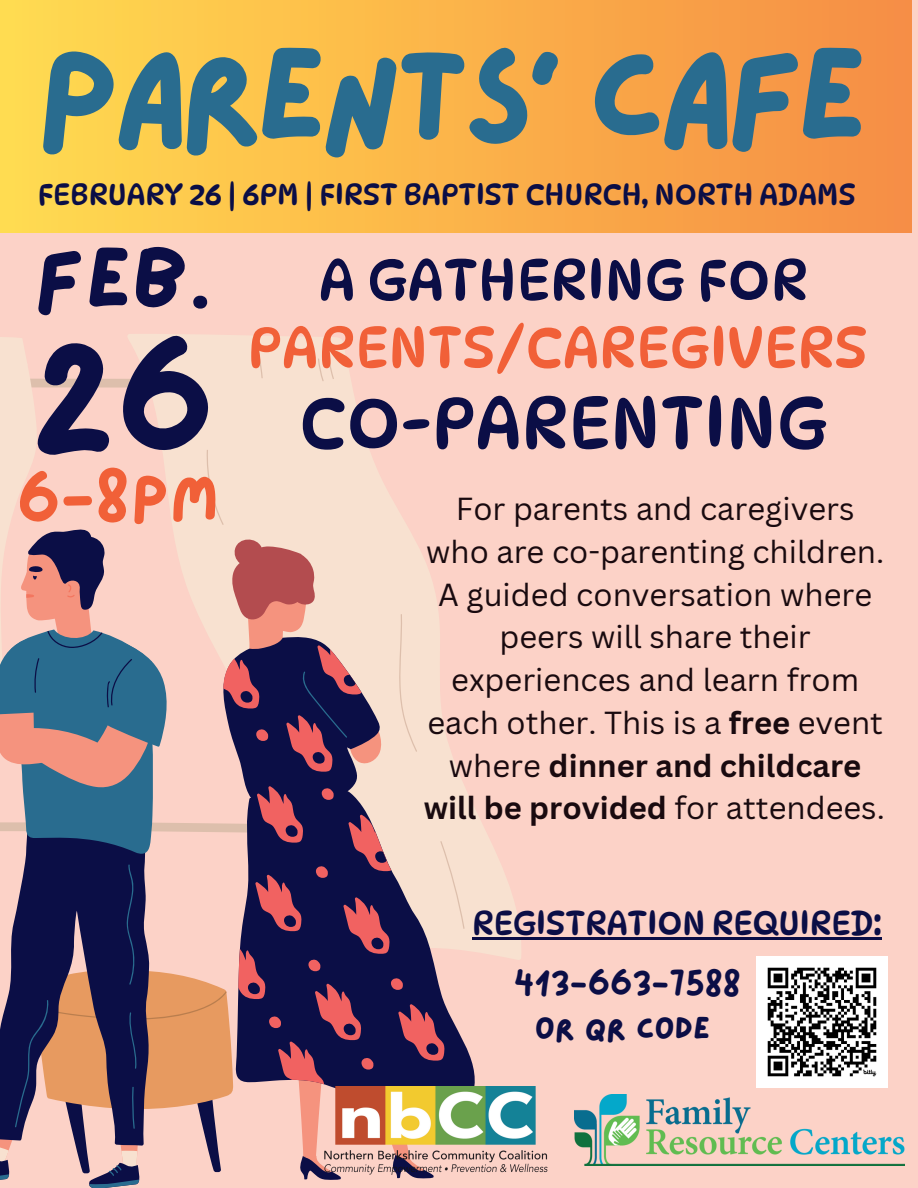
<style>
.page{position:relative;width:918px;height:1188px;background:#fcd2c7}
.page>*{position:absolute;margin:0;border:0;box-sizing:border-box;transform-origin:0 0}
.t1{font:139.2px "Lazydog";color:#0b0e46}
.t2{font:131.7px "Lazydog";letter-spacing:-.06em;color:#296c8f}
.t3{font:85.65px "Lazydog";color:#0b0e46}
.t4{font:71.85px "Dyna Puff";letter-spacing:.01em;color:#0b0e46}
.t5{font:61.5px "Lazydog";color:#f16038}
.t6{font:56.7px/67.5px "Dyna Puff";letter-spacing:.01em;color:#f16038;text-align:center}
.t7{font:33.3px "Dyna Puff";color:#0b0e46}
.t8{font:31.5px/43.8px "Lazydog";color:#0b0e46;text-align:center}
.t9{font:31.05px/42.8px "Canva Sans";color:#190a0f;text-align:center}
.t10{font:29.55px "Dyna Puff";color:#0b0e46}
.s1{color:#0b0e46}
.s2{font-weight:700}
</style>
<div class="page">
<img style="left:575px;top:1095px;width:329px;height:71px">
<svg style="left:128px;top:334px;width:396px;height:626px"></svg>
<svg style="left:465px;top:789px;width:17px;height:297px"></svg>
<svg style="left:0;top:336px;width:465px;height:852px"></svg>
<img style="left:323px;top:1086px;width:225px;height:88px">
<div style="left:0;top:0;width:911px;height:233px;background:linear-gradient(to right,#ffdc4f,#f68c45)"></div>
<img style="left:757px;top:957px;width:130px;height:130px">
<hr style="left:472px;top:938px;width:409px;height:2px;background:#0b0e46">
<p class="t2" style="left:37px;top:33px;width:833px">PARENTS' CAFE</p>
<h5 class="t10" style="left:38px;top:177px;width:819px">FEBRUARY 26 | 6PM | FIRST BAPTIST CHURCH, NORTH ADAMS</h5>
<h3 class="t3" style="left:34px;top:238px;width:179px">FEB.</h3>
<h3 class="t1" style="left:31px;top:337px;width:186px">26</h3>
<p class="t5" style="left:15px;top:473px;width:203px;rotate:-3deg">6-8PM</p>
<h2 class="t6" style="left:248px;top:246px;width:621px"><span class="s1">A GATHERING FOR<br></span>PARENTS/CAREGIVERS</h2>
<h2 class="t4" style="left:299px;top:380px;width:530px">CO-PARENTING</h2>
<h3 class="t9" style="left:424px;top:487px;width:463px">For parents and caregivers who are co-parenting children.<br>A guided conversation where peers will share their experiences and learn from each other. This is a <span class="s2">free</span> event where <span class="s2">dinner and childcare will be provided</span> for attendees.</h3>
<h4 class="t7" style="left:472px;top:903px;width:411px">REGISTRATION REQUIRED:</h4>
<h1 class="t8" style="left:514px;top:964px;width:229px">413-663-7588<br>OR QR CODE</h1>
</div>
